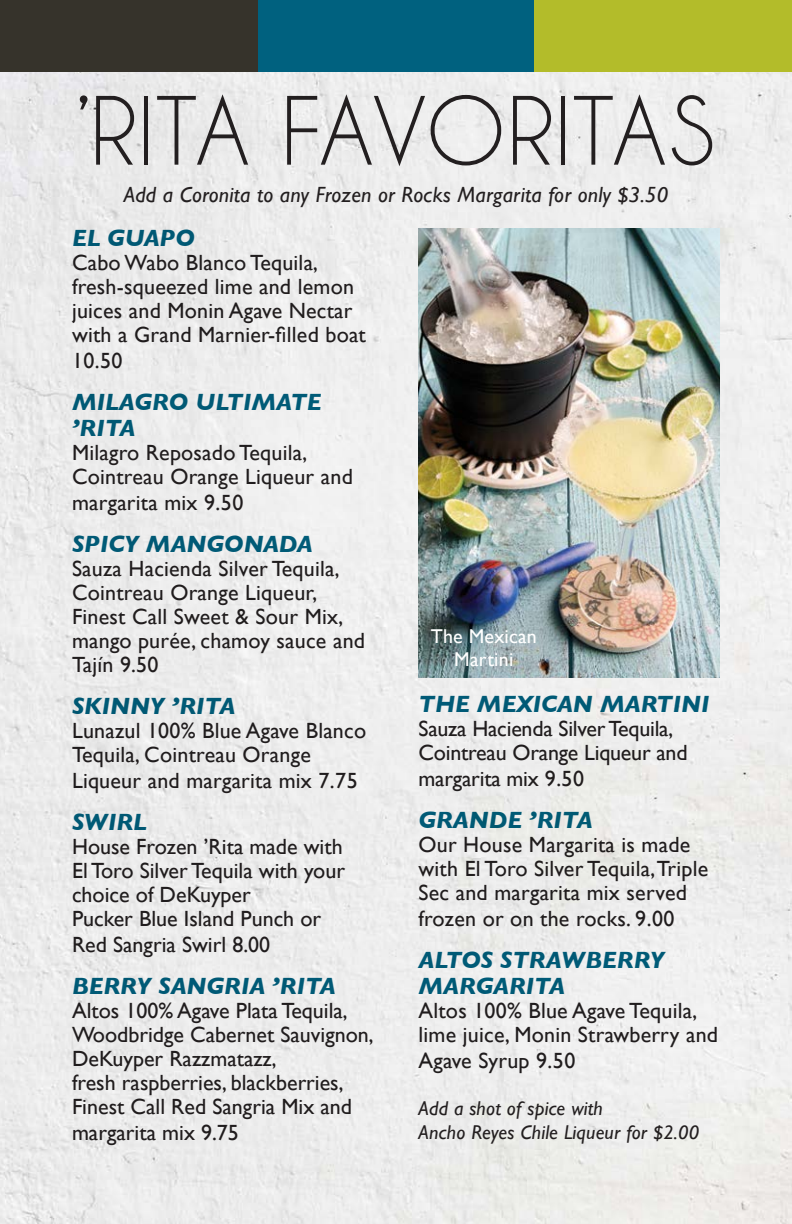
<style>
.page{position:relative;width:792px;height:1224px;background:#fff}
.page>*{position:absolute;margin:0;border:0;box-sizing:border-box;transform-origin:0 0}
.t1{font:88px "Caviar Dreams";color:#231f20}
.t2{font:italic 700 24px/26px "Gill Sans";color:#00617f}
.t3{font:22px/24px "Gill Sans";letter-spacing:.01em;color:#231f20}
.t4{font:22px/24px "Gill Sans";letter-spacing:-.01em;color:#231f20}
.t5{font:italic 22px "Gill Sans";letter-spacing:.01em;color:#231f20}
.t6{font:italic 20px/24px "Gill Sans";letter-spacing:.01em;color:#231f20}
.t7{font:20px/23px "Gill Sans";letter-spacing:.01em;color:#fff;text-align:center}
</style>
<div class="page">
<div style="left:0;top:72px;width:792px;height:1152px;background:#ededed"></div>
<img style="left:418px;top:228px;width:302px;height:450px">
<div style="left:246px;top:0;width:312px;height:72px;background:#00617f"></div>
<div style="left:0;top:0;width:258px;height:72px;background:#36332b"></div>
<div style="left:534px;top:0;width:258px;height:72px;background:#b3bc2a"></div>
<h1 class="t1" style="left:78px;top:79px;width:638px">’RITA FAVORITAS</h1>
<p class="t5" style="left:124px;top:182px;width:546px">Add a Coronita to any Frozen or Rocks Margarita for only $3.50</p>
<p class="t2" style="left:72px;top:225px;width:124px">EL GUAPO</p>
<p class="t3" style="left:72px;top:250px;width:295px">Cabo Wabo Blanco Tequila, fresh-squeezed lime and lemon juices and Monin Agave Nectar with a Grand Marnier-filled boat</p>
<p class="t3" style="left:72px;top:348px;width:52px">10.50</p>
<p class="t2" style="left:72px;top:389px;width:251px">MILAGRO ULTIMATE ’RITA</p>
<p class="t3" style="left:72px;top:440px;width:282px">Milagro Reposado Tequila,<br>Cointreau Orange Liqueur and</p>
<p class="t3" style="left:72px;top:490px;width:173px">margarita mix 9.50</p>
<p class="t2" style="left:72px;top:531px;width:242px">SPICY MANGONADA</p>
<p class="t3" style="left:72px;top:556px;width:295px">Sauza Hacienda Silver Tequila,<br>Cointreau Orange Liqueur,<br>Finest Call Sweet &amp; Sour Mix, mango purée, chamoy sauce and<br>Tajín 9.50</p>
<p class="t2" style="left:72px;top:693px;width:165px">SKINNY ’RITA</p>
<p class="t3" style="left:72px;top:718px;width:296px">Lunazul 100% Blue Agave Blanco<br>Tequila, Cointreau Orange</p>
<p class="t3" style="left:72px;top:768px;width:287px">Liqueur and margarita mix 7.75</p>
<p class="t2" style="left:72px;top:809px;width:76px">SWIRL</p>
<p class="t3" style="left:72px;top:834px;width:275px">House Frozen ’Rita made with<br>El Toro Silver Tequila with your choice of DeKuyper<br>Pucker Blue Island Punch or</p>
<p class="t3" style="left:72px;top:932px;width:200px">Red Sangria Swirl 8.00</p>
<p class="t2" style="left:72px;top:973px;width:265px">BERRY SANGRIA ’RITA</p>
<p class="t3" style="left:72px;top:998px;width:303px">Altos 100% Agave Plata Tequila,<br>Woodbridge Cabernet Sauvignon,<br>DeKuyper Razzmatazz,<br>fresh raspberries, blackberries,<br>Finest Call Red Sangria Mix and</p>
<p class="t3" style="left:72px;top:1120px;width:168px">margarita mix 9.75</p>
<p class="t7" style="left:431px;top:624px;width:108px">The Mexican<br>Martini</p>
<p class="t2" style="left:418px;top:691px;width:293px">THE MEXICAN MARTINI</p>
<p class="t4" style="left:418px;top:716px;width:271px">Sauza Hacienda Silver Tequila,<br>Cointreau Orange Liqueur and</p>
<p class="t4" style="left:418px;top:766px;width:167px">margarita mix 9.50</p>
<p class="t2" style="left:418px;top:807px;width:176px">GRANDE ’RITA</p>
<p class="t3" style="left:418px;top:832px;width:291px">Our House Margarita is made with El Toro Silver Tequila, Triple<br>Sec and margarita mix served</p>
<p class="t3" style="left:418px;top:906px;width:257px">frozen or on the rocks. 9.00</p>
<p class="t2" style="left:418px;top:947px;width:248px">ALTOS STRAWBERRY<br>MARGARITA</p>
<p class="t3" style="left:418px;top:998px;width:301px">Altos 100% Blue Agave Tequila, lime juice, Monin Strawberry and</p>
<p class="t3" style="left:418px;top:1048px;width:158px">Agave Syrup 9.50</p>
<p class="t6" style="left:418px;top:1096px;width:282px">Add a shot of spice with<br>Ancho Reyes Chile Liqueur for $2.00</p>
</div>
